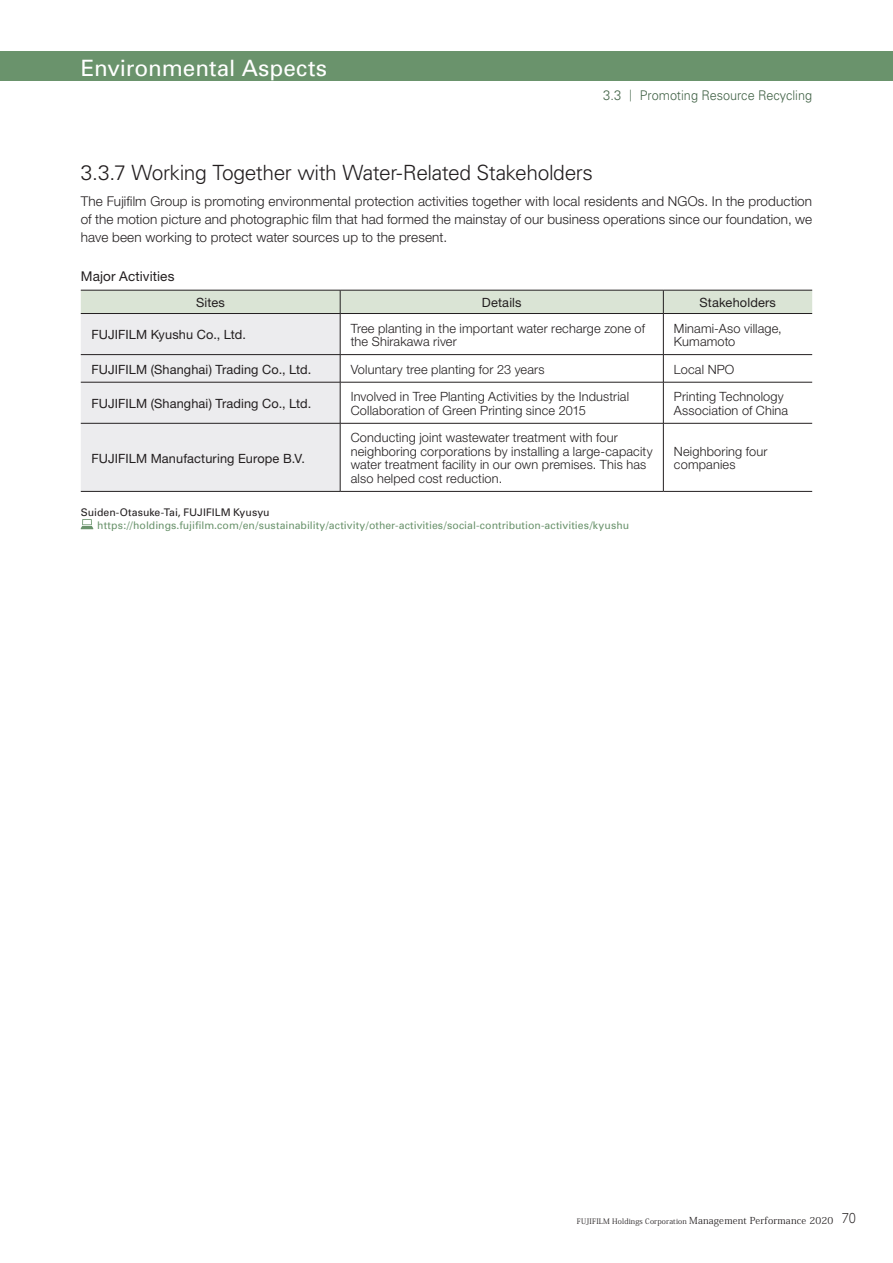
<style>
.page{position:relative;width:893px;height:1263px;background:#fff}
.page>*{position:absolute;margin:0;border:0;box-sizing:border-box;transform-origin:0 0}
.t1{font:22.5px "Univers";color:#fff}
.t2{font:300 21px "Univers";letter-spacing:-.02em;color:#231f20}
.t3{font:300 13.5px/18px "Helvetica Neue LT Std";letter-spacing:.01em;color:#231f20;text-align:justify}
.t4{font:13.5px "Helvetica Neue LT Std";letter-spacing:.01em;color:#231f20}
.t5{font:300 13.35px "Univers";color:#426347;scale:.95 1}
.t6{font:300 12.75px/13.5px "Helvetica Neue LT Std";letter-spacing:.01em;color:#231f20}
.t7{font:12.75px "Helvetica Neue LT Std";letter-spacing:.01em;color:#231f20}
.t8{font:10.5px "Univers";letter-spacing:.005em;color:#6a936c}
.t9{font:10.5px "Univers";color:#231f20}
.t10{font:7.5px "Koz Min Pro";letter-spacing:.02em;color:#231f20}
.s1{font-size:13.65px}
.s2{font-family:"UD Shin Go Pro";font-size:11.7px}
.s3{font-size:9.6px}
.s4{font-family:"UD Shin Go Pro";font-weight:300;font-size:12.75px}
</style>
<div class="page">
<div style="left:0;top:51px;width:893px;height:30px;background:#6a936c"></div>
<div style="left:81px;top:314px;width:259px;height:177px;background:#ececee"></div>
<svg style="left:341px;top:314px;width:471px;height:177px"></svg>
<hr style="left:340px;top:313px;width:323px;height:1px;background:#231f20">
<hr style="left:340px;top:491px;width:323px;height:1px;background:#231f20">
<hr style="left:663px;top:314px;width:1px;height:40px;background:#231f20">
<svg style="left:663px;top:355px;width:1px;height:27px"></svg>
<hr style="left:663px;top:382px;width:1px;height:41px;background:#231f20">
<hr style="left:663px;top:423px;width:1px;height:68px;background:#231f20">
<hr style="left:663px;top:491px;width:149px;height:1px;background:#231f20">
<hr style="left:663px;top:313px;width:149px;height:1px;background:#231f20">
<div style="left:81px;top:290px;width:731px;height:23px;background:#dae4d5"></div>
<hr style="left:81px;top:313px;width:259px;height:1px;background:#231f20">
<hr style="left:81px;top:354px;width:259px;height:1px;background:#231f20">
<hr style="left:81px;top:491px;width:259px;height:1px;background:#231f20">
<hr style="left:340px;top:314px;width:1px;height:40px;background:#231f20">
<svg style="left:340px;top:355px;width:1px;height:27px"></svg>
<hr style="left:340px;top:382px;width:1px;height:41px;background:#231f20">
<hr style="left:340px;top:423px;width:1px;height:68px;background:#231f20">
<hr style="left:340px;top:354px;width:323px;height:1px;background:#231f20">
<hr style="left:663px;top:354px;width:149px;height:1px;background:#231f20">
<hr style="left:81px;top:382px;width:259px;height:1px;background:#231f20">
<hr style="left:340px;top:382px;width:323px;height:1px;background:#231f20">
<hr style="left:663px;top:382px;width:149px;height:1px;background:#231f20">
<hr style="left:81px;top:423px;width:259px;height:1px;background:#231f20">
<hr style="left:340px;top:423px;width:323px;height:1px;background:#231f20">
<hr style="left:663px;top:423px;width:149px;height:1px;background:#231f20">
<svg style="left:81px;top:519px;width:12px;height:10px"></svg>
<h1 class="t1" style="left:81px;top:55px;width:248px">Environmental Aspects</h1>
<p class="t5" style="left:603px;top:87px;width:221px"><span class="s1">3</span>.<span class="s1">3</span> <span class="s2">｜</span> Promoting Resource Recycling</p>
<h2 class="t2" style="left:81px;top:160px;width:514px">3.3.7 Working Together with Water-Related Stakeholders</h2>
<p class="t3" style="left:81px;top:192px;width:733px">The Fujifilm Group is promoting environmental protection activities together with local residents and NGOs. In the production of the motion picture and photographic film that had formed the mainstay of our business operations since our foundation, we have been working to protect water sources up to the present.</p>
<p class="t4" style="left:81px;top:269px;width:95px">Major Activities</p>
<p class="t7" style="left:196px;top:295px;width:30px">Sites</p>
<p class="t7" style="left:482px;top:295px;width:41px">Details</p>
<p class="t7" style="left:699px;top:295px;width:78px">Stakeholders</p>
<p class="t7" style="left:91px;top:327px;width:156px">FUJIFILM Kyushu Co., Ltd.</p>
<p class="t6" style="left:351px;top:321px;width:296px">Tree planting in the important water recharge zone of the Shirakawa river</p>
<p class="t6" style="left:674px;top:321px;width:109px">Minami-Aso village,<br>Kumamoto</p>
<p class="t7" style="left:91px;top:362px;width:221px">FUJIFILM (Shanghai) Trading Co., Ltd.</p>
<p class="t6" style="left:351px;top:362px;width:195px">Voluntary tree planting for 23 years</p>
<p class="t6" style="left:674px;top:362px;width:62px">Local NPO</p>
<p class="t7" style="left:91px;top:396px;width:221px">FUJIFILM (Shanghai) Trading Co., Ltd.</p>
<p class="t6" style="left:351px;top:390px;width:280px">Involved in Tree Planting Activities by the Industrial<br>Collaboration of Green Printing since 2015</p>
<p class="t6" style="left:674px;top:390px;width:116px">Printing Technology<br>Association of China</p>
<p class="t7" style="left:91px;top:450px;width:215px">FUJIFILM Manufacturing Europe B.V.</p>
<p class="t6" style="left:351px;top:431px;width:303px">Conducting joint wastewater treatment with four neighboring corporations by installing a large-capacity water treatment facility in our own premises. This has also helped cost reduction.</p>
<p class="t6" style="left:674px;top:444px;width:95px">Neighboring four companies</p>
<p class="t9" style="left:81px;top:506px;width:190px">Suiden-Otasuke-Tai, FUJIFILM Kyusyu</p>
<p class="t8" style="left:97px;top:519px;width:533px">https://holdings.fujifilm.com/en/sustainability/activity/other-activities/social-contribution-activities/kyushu</p>
<p class="t10" style="left:577px;top:1215px;width:281px">FUJIFILM Holdings Corporation <span class="s3">Management Performance 2020</span> <span class="s4">70</span></p>
</div>
